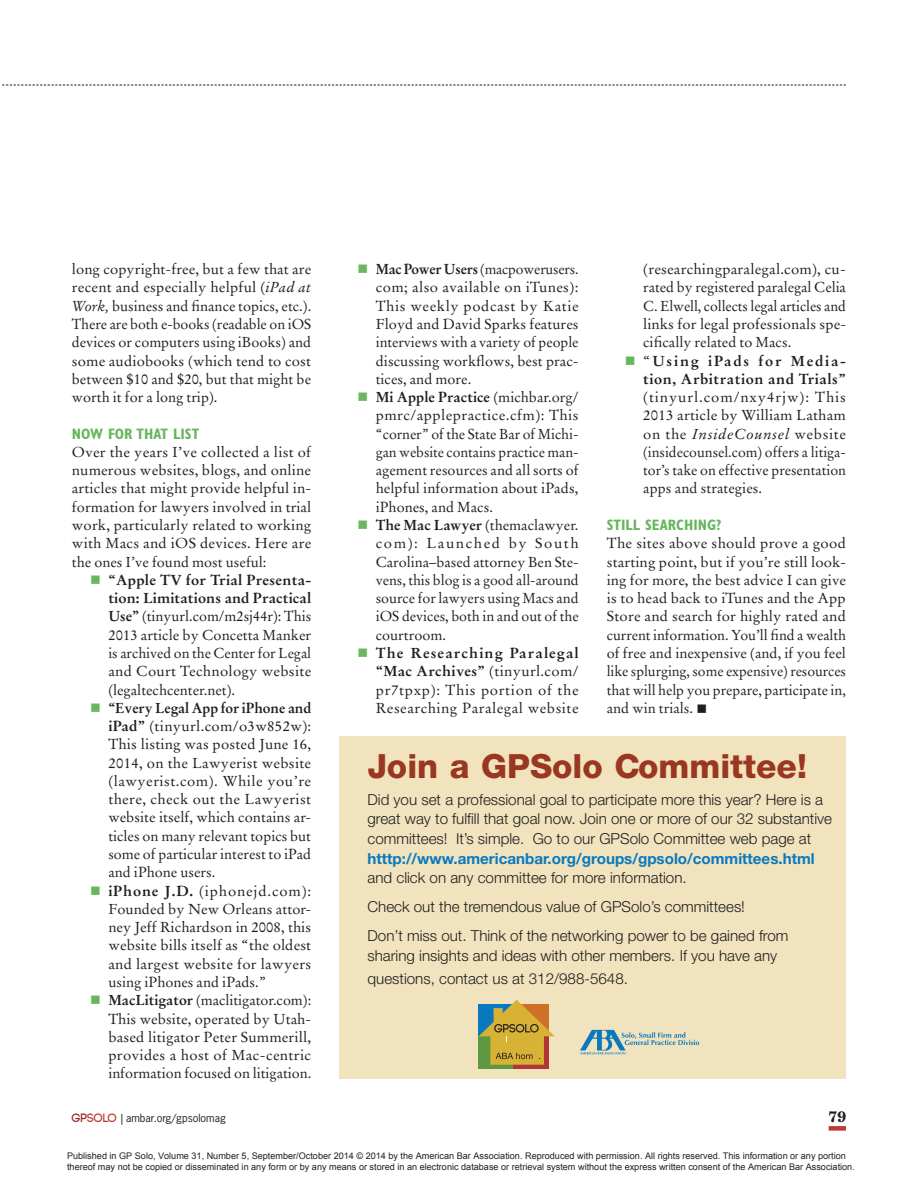
<style>
.page{position:relative;width:918px;height:1188px;background:#fff}
.page>*{position:absolute;margin:0;border:0;box-sizing:border-box;transform-origin:0 0}
.t1{font:800 33.45px "Helvetica Neue LT Std";color:#993721}
.t2{font:300 15.15px/19.8px "Helvetica Neue LT Std";color:#201e1e}
.t3{font:700 15.15px "Helvetica Neue LT Std";color:#0979bf}
.t4{font:700 condensed 15.15px "Gill Sans Std";color:#68b65d}
.t5{font:700 15.15px "New Century Schlbk LT Std";color:#201e1e}
.t6{font:14.4px/18.3px "Stempel Garamond LT Std";letter-spacing:.005em;color:#201e1e;text-align:justify}
.t7{font:10.65px "News Gothic Std";color:#201e1e}
.t8{font:9.15px/10.9px "Arial";color:#231f20}
.s1{font-style:italic}
.s2{font-weight:700}
.s3{font-family:"Code";font-weight:700;font-size:12.15px;color:#962b26}
.s4{font-family:"Code";font-weight:700;font-size:12.15px;color:#c13b36}
</style>
<div class="page">
<div style="left:339px;top:736px;width:507px;height:342px;background:#f1e3be"></div>
<svg style="left:2px;top:85px;width:844px;height:1px"></svg>
<div style="left:829px;top:1126px;width:17px;height:5px;background:#c13b36"></div>
<svg style="left:580px;top:1030px;width:119px;height:24px"></svg>
<div style="left:478px;top:1004px;width:36px;height:32px;background:#0979bf"></div>
<div style="left:478px;top:1036px;width:36px;height:33px;background:#5e9841"></div>
<div style="left:514px;top:1036px;width:35px;height:33px;background:#b23734"></div>
<svg style="left:479px;top:1000px;width:76px;height:65px"></svg>
<div style="left:494px;top:1008px;width:9px;height:15px;background:#d8b234"></div>
<p class="t6" style="left:72px;top:261px;width:241px">long copyright-free, but a few that are recent and especially helpful (<span class="s1">iPad at Work,</span> business and finance topics, etc.).<br>There are both e-books (readable on iOS devices or computers using iBooks) and some audiobooks (which tend to cost between $10 and $20, but that might be worth it for a long trip).</p>
<p class="t4" style="left:72px;top:425px;width:129px">NOW FOR THAT LIST</p>
<p class="t6" style="left:72px;top:444px;width:241px">Over the years I’ve collected a list of numerous websites, blogs, and online articles that might provide helpful in&shy;formation for lawyers involved in trial work, particularly related to working with Macs and iOS devices. Here are the ones I’ve found most useful:</p>
<p class="t6" style="left:108px;top:572px;width:204px"><span class="s2">“Apple TV for Trial Presenta&shy;tion: Limitations and Practical Use”</span> (tinyurl.com/m2sj44r): This 2013 article by Concetta Manker is archived on the Center for Legal and Court Technology website (legaltechcenter.net).</p>
<p class="t6" style="left:108px;top:700px;width:205px;text-align:left"><span class="s2">“Every Legal App for iPhone and iPad”</span> (tinyurl.com/o3w852w):<br>This listing was posted June 16,<br>2014, on the Lawyerist website (lawyerist.com). While you’re there, check out the Lawyerist website itself, which contains ar&shy;ticles on many relevant topics but some of particular interest to iPad and iPhone users.<br><span class="s2">iPhone J.D.</span> (iphonejd.com):<br>Founded by New Orleans attor&shy;ney Jeff Richardson in 2008, this website bills itself as “the oldest and largest website for lawyers using iPhones and iPads.”<br><span class="s2">MacLitigator</span> (maclitigator.com):<br>This website, operated by Utah&shy;based litigator Peter Summerill, provides a host of Mac-centric information focused on litigation.</p>
<p class="t6" style="left:376px;top:261px;width:205px;text-align:left"><span class="s2">Mac Power Users</span> (macpowerusers. com; also available on iTunes):<br>This weekly podcast by Katie<br>Floyd and David Sparks features interviews with a variety of people discussing workflows, best prac&shy;tices, and more.<br><span class="s2">Mi Apple Practice</span> (michbar.org/ pmrc/applepractice.cfm): This “corner” of the State Bar of Michi&shy;gan website contains practice man&shy;agement resources and all sorts of helpful information about iPads, iPhones, and Macs.<br><span class="s2">The Mac Lawyer</span> (themaclawyer. com): Launched by South<br>Carolina–based attorney Ben Ste&shy;vens, this blog is a good all-around source for lawyers using Macs and iOS devices, both in and out of the courtroom.</p>
<p class="t6" style="left:376px;top:645px;width:204px"><span class="s2">The Researching Paralegal “Mac Archives”</span> (tinyurl.com/ pr7tpxp): This portion of the Researching Paralegal website</p>
<p class="t6" style="left:643px;top:261px;width:205px;text-align:left">(researchingparalegal.com), cu&shy;rated by registered paralegal Celia<br>C. Elwell, collects legal articles and links for legal professionals spe&shy;cifically related to Macs.<br>“ <span class="s2">Using iPads for Media - tion, Arbitration and Trials”</span></p>
<p class="t6" style="left:643px;top:389px;width:204px">(tinyurl.com/nxy4rjw): This 2013 article by William Latham on the <span class="s1">InsideCounsel</span> website (insidecounsel.com) offers a litiga&shy;tor’s take on effective presentation apps and strategies.</p>
<p class="t4" style="left:607px;top:516px;width:116px">STILL SEARCHING?</p>
<p class="t6" style="left:607px;top:535px;width:241px">The sites above should prove a good starting point, but if you’re still look&shy;ing for more, the best advice I can give is to head back to iTunes and the App Store and search for highly rated and current information. You’ll find a wealth of free and inexpensive (and, if you feel like splurging, some expensive) resources that will help you prepare, participate in, and win trials.</p>
<h1 class="t1" style="left:368px;top:747px;width:441px">Join a GPSolo Committee!</h1>
<p class="t2" style="left:368px;top:791px;width:466px">Did you set a professional goal to participate more this year? Here is a great way to fulfill that goal now. Join one or more of our 32 substantive committees! It’s simple. Go to our GPSolo Committee web page at</p>
<p class="t3" style="left:368px;top:850px;width:449px">htttp://www.americanbar.org/groups/gpsolo/committees.html</p>
<p class="t2" style="left:368px;top:865px;width:423px;line-height:28.8px">and click on any committee for more information.<br>Check out the tremendous value of GPSolo’s committees!<br>Don’t miss out. Think of the networking power to be gained from</p>
<p class="t2" style="left:368px;top:945px;width:411px;line-height:22.8px">sharing insights and ideas with other members. If you have any questions, contact us at 312/988-5648.</p>
<p class="t5" style="left:829px;top:1107px;width:19px">79</p>
<p class="t7" style="left:72px;top:1114px;width:155px"><span class="s3">GP</span><span class="s4">SOLO</span> | ambar.org/gpsolomag</p>
<p class="t8" style="left:67px;top:1150px;width:789px">Published in GP Solo, Volume 31, Number 5, September/October 2014 © 2014 by the American Bar Association. Reproduced with permission. All rights reserved. This information or any portion thereof may not be copied or disseminated in any form or by any means or stored in an electronic database or retrieval system without the express written consent of the American Bar Association.</p>
</div>
